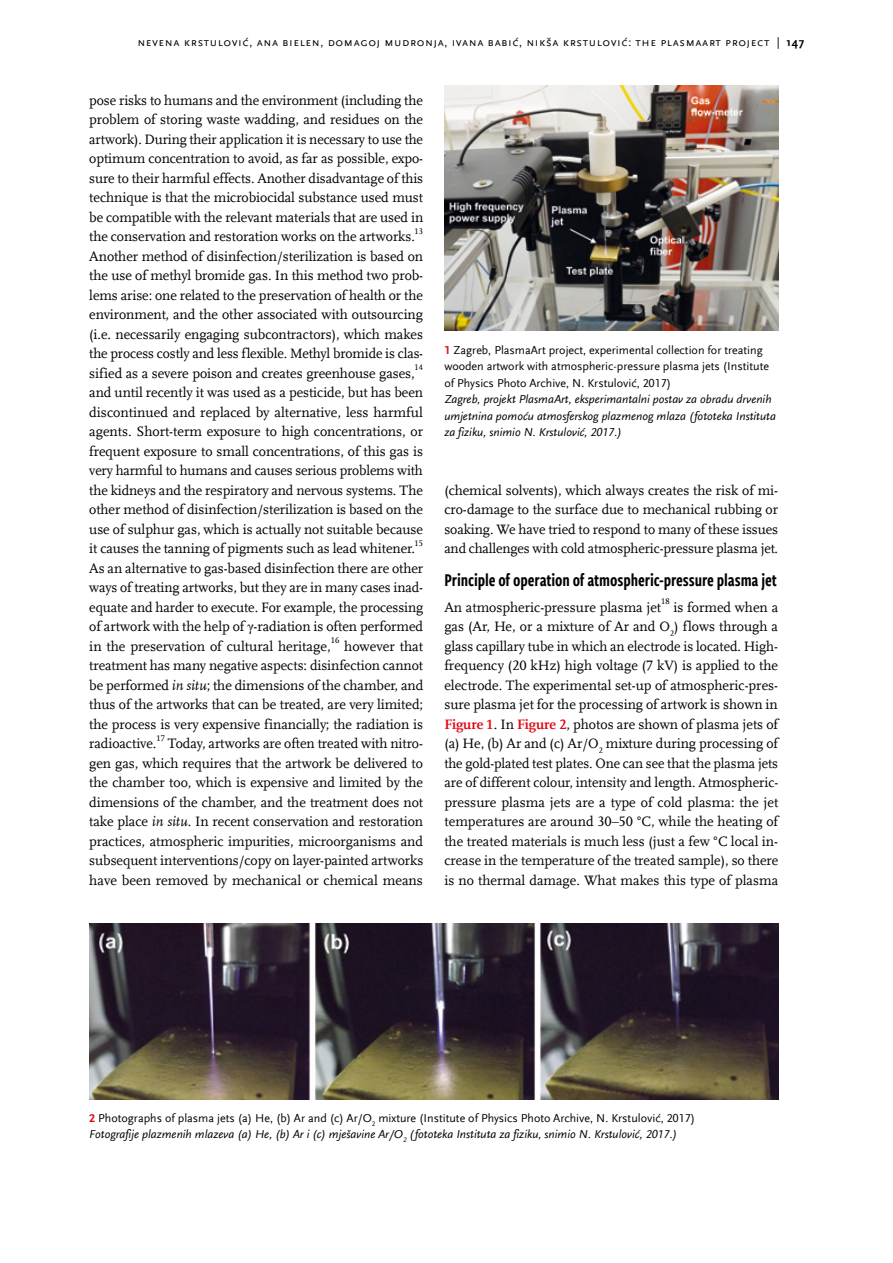
<style>
.page{position:relative;width:893px;height:1263px;background:#fff}
.page>*{position:absolute;margin:0;border:0;box-sizing:border-box;transform-origin:0 0}
.t1{font:18.75px "Freight Sans Cmp Pro Semi";letter-spacing:-.005em;color:#000}
.t2{font:14.25px/19.5px "Scala Offc Pro";letter-spacing:-.005em;color:#000;text-align:justify}
.t3{font:italic 12px/16.5px "Scala Sans Offc Pro";color:#000}
.t4{font:12px/16.5px "Scala Sans Offc Pro";color:#000}
.t5{font:12px "Scala Sans Sc Offc Pro";letter-spacing:.05em;color:#000}
.t6{font:8.55px "Scala Offc Pro";letter-spacing:-.005em;color:#000}
.s1{font-weight:700}
.s2{font-family:"Times New Roman"}
.s3{font-style:italic}
.s4{font-weight:700;color:#e30613}
.s5{font-weight:700;font-style:normal;color:#e30613}
.s6{font-style:normal}
</style>
<div class="page">
<img style="left:89px;top:924px;width:689px;height:175px">
<img style="left:444px;top:85px;width:334px;height:246px">
<p class="t5" style="left:137px;top:35px;width:668px">nevena krstulović, ana bielen, domagoj mudronja, ivana babić, nikša krstulović: the plasmaart project | <span class="s1">147</span></p>
<p class="t2" style="left:89px;top:90px;width:335px">pose risks to humans and the environment (including the problem of storing waste wadding, and residues on the artwork). During their application it is necessary to use the optimum concentration to avoid, as far as possible, expo&shy;sure to their harmful effects. Another disadvantage of this technique is that the microbiocidal substance used must be compatible with the relevant materials that are used in the conservation and restoration works on the artworks.</p>
<p class="t6" style="left:415px;top:226px;width:10px">13</p>
<p class="t2" style="left:89px;top:246px;width:335px">Another method of disinfection/sterilization is based on the use of methyl bromide gas. In this method two prob&shy;lems arise: one related to the preservation of health or the environment, and the other associated with outsourcing (i.e. necessarily engaging subcontractors), which makes the process costly and less flexible. Methyl bromide is clas&shy;sified as a severe poison and creates greenhouse gases,</p>
<p class="t6" style="left:415px;top:363px;width:10px">14</p>
<p class="t2" style="left:89px;top:383px;width:335px">and until recently it was used as a pesticide, but has been discontinued and replaced by alternative, less harmful agents. Short-term exposure to high concentrations, or frequent exposure to small concentrations, of this gas is very harmful to humans and causes serious problems with the kidneys and the respiratory and nervous systems. The other method of disinfection/sterilization is based on the use of sulphur gas, which is actually not suitable because it causes the tanning of pigments such as lead whitener.</p>
<p class="t6" style="left:415px;top:538px;width:10px">15</p>
<p class="t2" style="left:89px;top:558px;width:336px">As an alternative to gas-based disinfection there are other ways of treating artworks, but they are in many cases inad&shy;equate and harder to execute. For example, the processing of artwork with the help of <span class="s2">γ</span>-radiation is often performed in the preservation of cultural heritage,</p>
<p class="t6" style="left:331px;top:636px;width:10px">16</p>
<p class="t2" style="left:89px;top:636px;width:335px;text-indent:255px">however that treatment has many negative aspects: disinfection cannot be performed <span class="s3">in situ</span>; the dimensions of the chamber, and thus of the artworks that can be treated, are very limited; the process is very expensive financially; the radiation is radioactive.</p>
<p class="t6" style="left:156px;top:733px;width:10px">17</p>
<p class="t2" style="left:89px;top:734px;width:336px;text-indent:79px">Today, artworks are often treated with nitro&shy;gen gas, which requires that the artwork be delivered to the chamber too, which is expensive and limited by the dimensions of the chamber, and the treatment does not take place <span class="s3">in situ</span>. In recent conservation and restoration practices, atmospheric impurities, microorganisms and subsequent interventions/copy on layer-painted artworks have been removed by mechanical or chemical means</p>
<p class="t4" style="left:444px;top:341px;width:326px"><span class="s4">1</span> Zagreb, PlasmaArt project, experimental collection for treating wooden artwork with atmospheric-pressure plasma jets (Institute of Physics Photo Archive, N. Krstulović, 2017)</p>
<p class="t3" style="left:444px;top:391px;width:333px">Zagreb, projekt PlasmaArt, eksperimantalni postav za obradu drvenih umjetnina pomoću atmosferskog plazmenog mlaza (fototeka Instituta za fiziku, snimio N. Krstulović, 2017.)</p>
<p class="t2" style="left:444px;top:480px;width:335px">(chemical solvents), which always creates the risk of mi&shy;cro-damage to the surface due to mechanical rubbing or soaking. We have tried to respond to many of these issues and challenges with cold atmospheric-pressure plasma jet.</p>
<h1 class="t1" style="left:444px;top:567px;width:334px">Principle of operation of atmospheric-pressure plasma jet</h1>
<p class="t2" style="left:444px;top:597px;width:218px">An atmospheric-pressure plasma jet</p>
<p class="t6" style="left:661px;top:597px;width:10px">18</p>
<p class="t2" style="left:444px;top:597px;width:336px;text-indent:229px">is formed when a gas (Ar, He, or a mixture of Ar and O<sub>2</sub>) flows through a glass capillary tube in which an electrode is located. High&shy;frequency (20 kHz) high voltage (7 kV) is applied to the electrode. The experimental set-up of atmospheric-pres&shy;sure plasma jet for the processing of artwork is shown in <span class="s4">Figure 1</span>. In <span class="s4">Figure 2</span>, photos are shown of plasma jets of (a) He, (b) Ar and (c) Ar/O<sub>2</sub> mixture during processing of the gold-plated test plates. One can see that the plasma jets are of different colour, intensity and length. Atmospheric&shy;pressure plasma jets are a type of cold plasma: the jet temperatures are around 30–50 °C, while the heating of the treated materials is much less (just a few °C local in&shy;crease in the temperature of the treated sample), so there is no thermal damage. What makes this type of plasma</p>
<p class="t3" style="left:89px;top:1109px;width:607px"><span class="s5">2</span> <span class="s6">Photographs of plasma jets (a) He, (b) Ar and (c) Ar/O</span><sub>2</sub> <span class="s6">mixture (Institute of Physics Photo Archive, N. Krstulović, 2017)<br></span>Fotografije plazmenih mlazeva (a) He, (b) Ar i (c) mješavine Ar/O<sub>2</sub> (fototeka Instituta za fiziku, snimio N. Krstulović, 2017.)</p>
</div>
